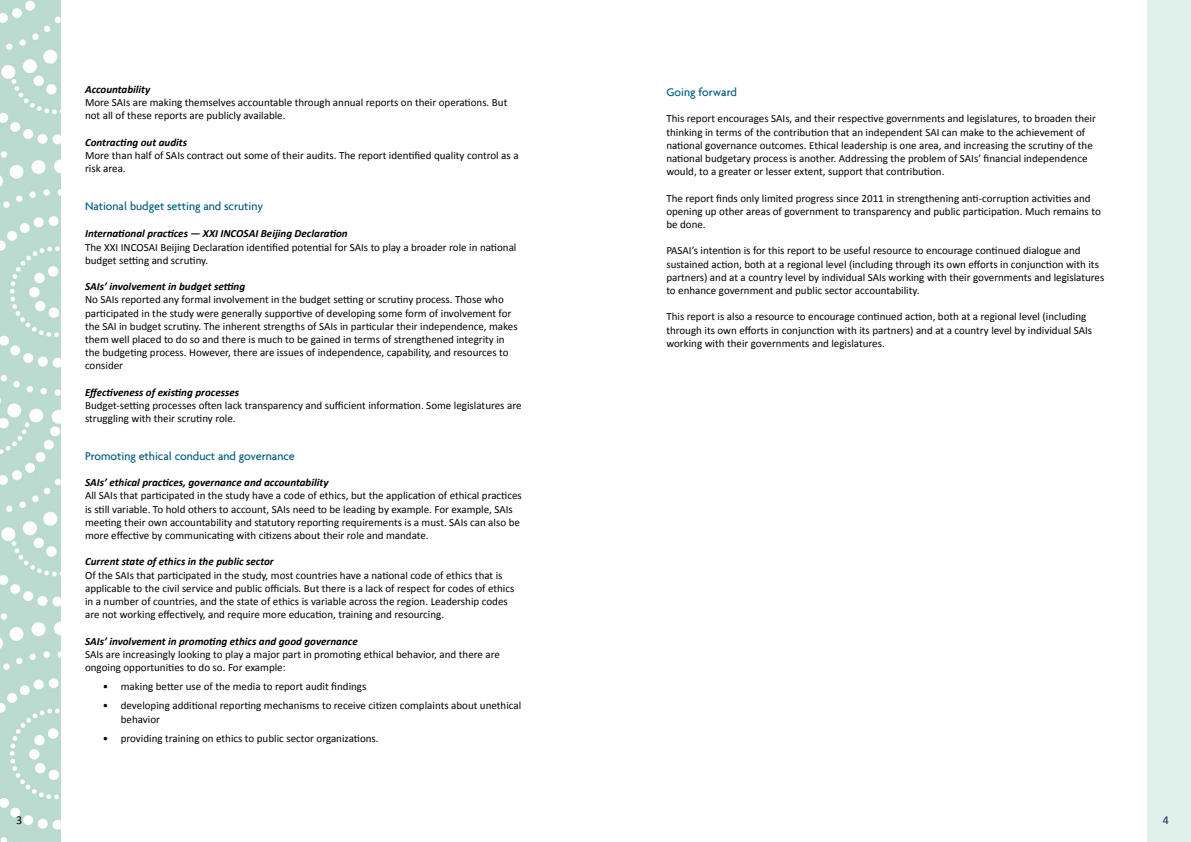
<style>
.page{position:relative;width:1191px;height:842px;background:#fff}
.page>*{position:absolute;margin:0;border:0;box-sizing:border-box;transform-origin:0 0}
.t1{font:500 12px "Agenda";color:#005c82}
.t2{font:12px "Calibri";color:#000}
.t3{font:12px "Calibri";color:#1a2452}
.t4{font:11px/13.2px "Calibri";color:#000}
.t5{font:italic 700 11px "Calibri";color:#000}
</style>
<div class="page">
<img style="left:0;top:0;width:61px;height:842px">
<div style="left:1147px;top:0;width:44px;height:842px;background:#e0f1eb"></div>
<p class="t5" style="left:85px;top:82px;width:67px">Accountability</p>
<p class="t4" style="left:85px;top:95px;width:424px">More SAIs are making themselves accountable through annual reports on their operations. But not all of these reports are publicly available.</p>
<p class="t5" style="left:85px;top:135px;width:103px">Contracting out audits</p>
<p class="t4" style="left:85px;top:148px;width:435px">More than half of SAIs contract out some of their audits. The report identified quality control as a risk area.</p>
<p class="t1" style="left:85px;top:199px;width:180px">National budget setting and scrutiny</p>
<p class="t5" style="left:85px;top:227px;width:264px">International practices — XXI INCOSAI Beijing Declaration</p>
<p class="t4" style="left:85px;top:240px;width:433px">The XXI INCOSAI Beijing Declaration identified potential for SAIs to play a broader role in national budget setting and scrutiny.</p>
<p class="t5" style="left:85px;top:280px;width:162px">SAIs’ involvement in budget setting</p>
<p class="t4" style="left:85px;top:293px;width:434px">No SAIs reported any formal involvement in the budget setting or scrutiny process. Those who participated in the study were generally supportive of developing some form of involvement for the SAI in budget scrutiny. The inherent strengths of SAIs in particular their independence, makes them well placed to do so and there is much to be gained in terms of strengthened integrity in the budgeting process. However, there are issues of independence, capability, and resources to consider</p>
<p class="t5" style="left:85px;top:385px;width:156px">Effectiveness of existing processes</p>
<p class="t4" style="left:85px;top:398px;width:438px">Budget-setting processes often lack transparency and sufficient information. Some legislatures are struggling with their scrutiny role.</p>
<p class="t1" style="left:85px;top:449px;width:211px">Promoting ethical conduct and governance</p>
<p class="t5" style="left:85px;top:476px;width:245px">SAIs’ ethical practices, governance and accountability</p>
<p class="t4" style="left:85px;top:489px;width:438px">All SAIs that participated in the study have a code of ethics, but the application of ethical practices is still variable. To hold others to account, SAIs need to be leading by example. For example, SAIs meeting their own accountability and statutory reporting requirements is a must. SAIs can also be more effective by communicating with citizens about their role and mandate.</p>
<p class="t5" style="left:85px;top:555px;width:190px">Current state of ethics in the public sector</p>
<p class="t4" style="left:85px;top:568px;width:431px">Of the SAIs that participated in the study, most countries have a national code of ethics that is applicable to the civil service and public officials. But there is a lack of respect for codes of ethics in a number of countries, and the state of ethics is variable across the region. Leadership codes are not working effectively, and require more education, training and resourcing.</p>
<p class="t5" style="left:85px;top:634px;width:274px">SAIs’ involvement in promoting ethics and good governance</p>
<p class="t4" style="left:85px;top:647px;width:416px">SAIs are increasingly looking to play a major part in promoting ethical behavior, and there are ongoing opportunities to do so. For example:</p>
<p class="t4" style="left:103px;top:679px;width:265px">• making better use of the media to report audit findings</p>
<p class="t4" style="left:121px;top:698px;width:402px;text-indent:-18px">• developing additional reporting mechanisms to receive citizen complaints about unethical behavior</p>
<p class="t4" style="left:103px;top:731px;width:277px">• providing training on ethics to public sector organizations.</p>
<p class="t1" style="left:666px;top:85px;width:72px">Going forward</p>
<p class="t4" style="left:666px;top:112px;width:431px">This report encourages SAIs, and their respective governments and legislatures, to broaden their thinking in terms of the contribution that an independent SAI can make to the achievement of national governance outcomes. Ethical leadership is one area, and increasing the scrutiny of the national budgetary process is another. Addressing the problem of SAIs’ financial independence would, to a greater or lesser extent, support that contribution.</p>
<p class="t4" style="left:666px;top:191px;width:436px">The report finds only limited progress since 2011 in strengthening anti-corruption activities and opening up other areas of government to transparency and public participation. Much remains to be done.</p>
<p class="t4" style="left:666px;top:244px;width:439px">PASAI’s intention is for this report to be useful resource to encourage continued dialogue and sustained action, both at a regional level (including through its own efforts in conjunction with its partners) and at a country level by individual SAIs working with their governments and legislatures to enhance government and public sector accountability.</p>
<p class="t4" style="left:666px;top:310px;width:427px">This report is also a resource to encourage continued action, both at a regional level (including through its own efforts in conjunction with its partners) and at a country level by individual SAIs working with their governments and legislatures.</p>
<p class="t2" style="left:16px;top:812px;width:8px">3</p>
<p class="t3" style="left:1162px;top:812px;width:8px">4</p>
</div>
